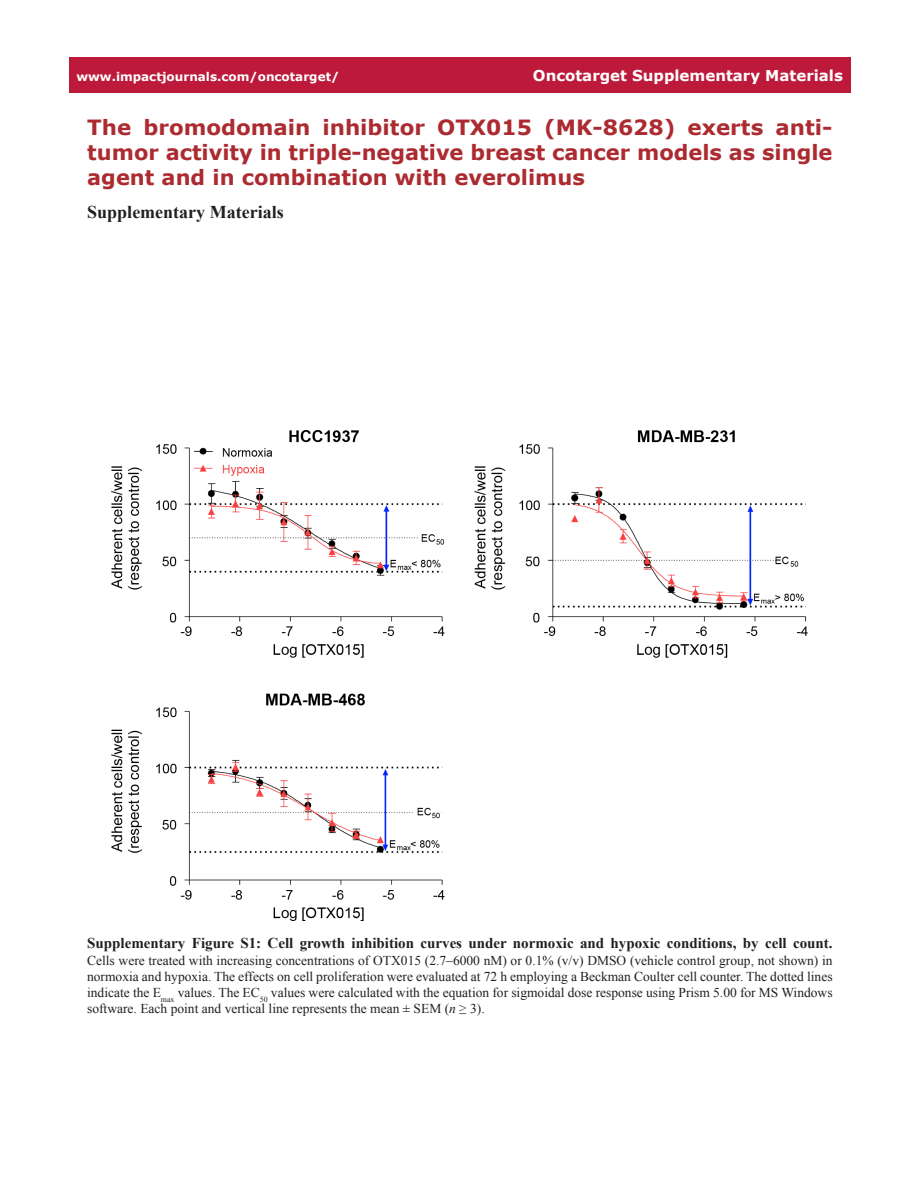
<style>
.page{position:relative;width:918px;height:1188px;background:#fff}
.page>*{position:absolute;margin:0;border:0;box-sizing:border-box;transform-origin:0 0}
.t1{font:700 21px/25.2px "Verdana";color:#ac2b31;text-align:justify}
.t2{font:700 18px "Times New Roman";color:#231f20}
.FigureText{font:700 15px "Times New Roman";color:#221f22}
.t3{font:700 15px "Verdana";color:#fff}
.FigureText-2{font:13.5px/16.2px "Times New Roman";color:#221f22;text-align:justify}
.t4{font:700 12px "Verdana";color:#fff}
.s1{font-style:italic}
</style>
<div class="page">
<div style="left:69px;top:57px;width:781px;height:36px;background:#bd1a3b"></div>
<img style="left:112px;top:430px;width:696px;height:490px">
<p class="t4" style="left:76px;top:68px;width:264px">www.impactjournals.com/oncotarget/</p>
<p class="t3" style="left:533px;top:65px;width:312px">Oncotarget Supplementary Materials</p>
<p class="t1" style="left:87px;top:114px;width:747px">The bromodomain inhibitor OTX015 (MK-8628) exerts anti&shy;tumor activity in triple-negative breast cancer models as single agent and in combination with everolimus</p>
<p class="t2" style="left:87px;top:200px;width:198px">Supplementary Materials</p>
<p class="FigureText" style="left:87px;top:933px;width:747px">Supplementary Figure S1: Cell growth inhibition curves under normoxic and hypoxic conditions, by cell count.</p>
<p class="FigureText-2" style="left:87px;top:952px;width:747px">Cells were treated with increasing concentrations of OTX015 (2.7–6000 nM) or 0.1% (v/v) DMSO (vehicle control group, not shown) in normoxia and hypoxia. The effects on cell proliferation were evaluated at 72 h employing a Beckman Coulter cell counter. The dotted lines indicate the E<sub>max</sub> values. The EC<sub>50</sub> values were calculated with the equation for sigmoidal dose response using Prism 5.00 for MS Windows software. Each point and vertical line represents the mean ± SEM (<span class="s1">n</span> ≥ 3).</p>
</div>
